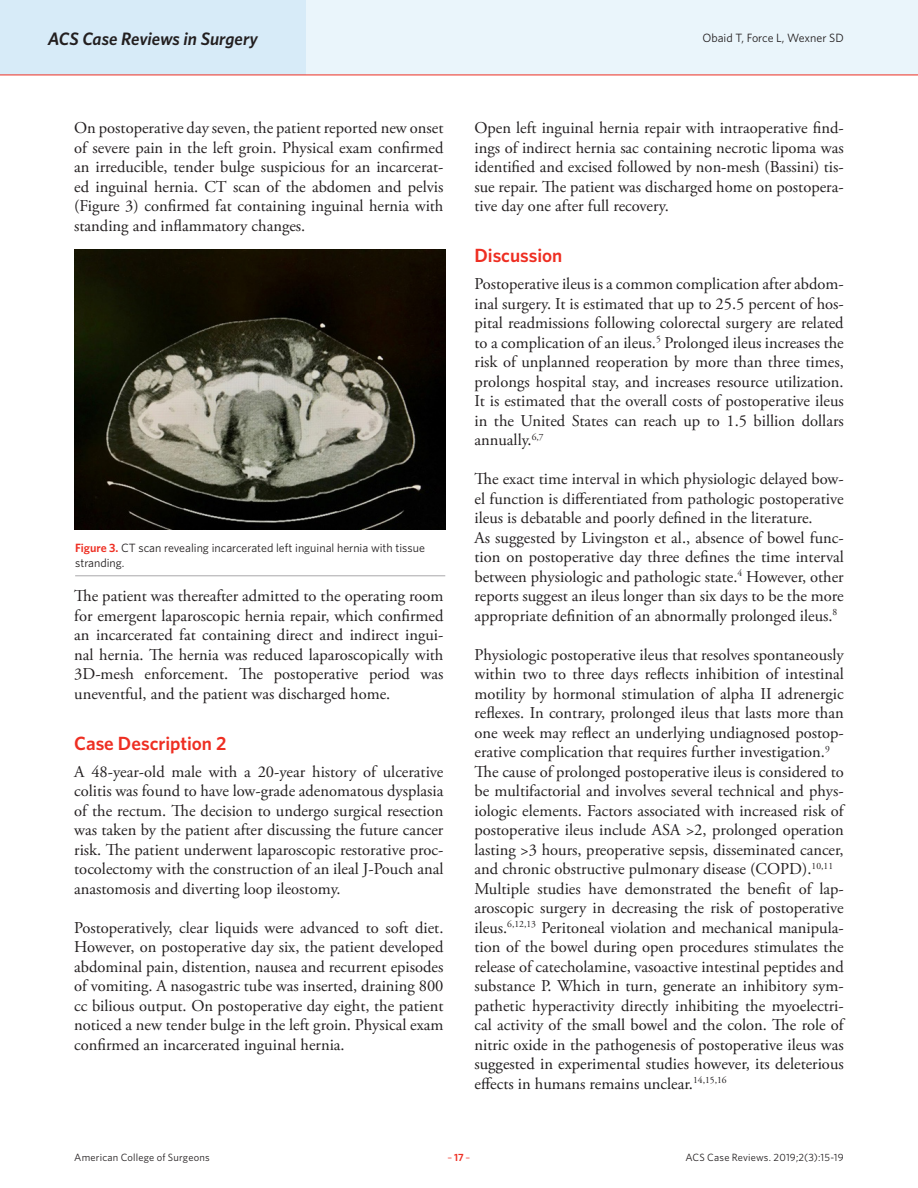
<style>
.page{position:relative;width:918px;height:1188px;background:#fff}
.page>*{position:absolute;margin:0;border:0;box-sizing:border-box;transform-origin:0 0}
.Article_Subhead{font:600 19.2px "Whitney";color:#ee2e22}
.t1{font:italic 600 18px "Whitney";letter-spacing:-.005em;color:#231f20}
.Article_Body_no_inde{font:16.5px/19.5px "Adobe Garamond Pro";color:#231f20;text-align:justify}
.Caption_New{font:12px/14.4px "Whitney";color:#231f20}
.t2{font:10.5px "Whitney";letter-spacing:.015em;color:#231f20}
.t3{font:10.5px "Whitney";color:#ee2e22}
.s1{font-weight:600;color:#ee2e22}
.s2{color:#1f1c1d}
.s3{font-weight:600}
</style>
<div class="page">
<div style="left:0;top:0;width:918px;height:75px;background:#eaf5fb"></div>
<div style="left:0;top:0;width:306px;height:75px;background:#d7ebf8"></div>
<hr style="left:0;top:75px;width:918px;height:1px;background:#ee2e22">
<hr style="left:75px;top:576px;width:370px;height:1px;background:#a9a8aa">
<img style="left:74px;top:249px;width:371px;height:280px">
<p class="t1" style="left:48px;top:26px;width:212px">ACS Case Reviews in Surgery</p>
<p class="Caption_New" style="left:702px;top:31px;width:143px">Obaid T, Force L, Wexner SD</p>
<p class="Article_Body_no_inde" style="left:74px;top:119px;width:371px">On postoperative day seven, the patient reported new onset of severe pain in the left groin. Physical exam confirmed an irreducible, tender bulge suspicious for an incarcerat&shy;ed inguinal hernia. CT scan of the abdomen and pelvis (Figure 3) confirmed fat containing inguinal hernia with standing and inflammatory changes.</p>
<p class="Caption_New" style="left:75px;top:541px;width:351px"><span class="s1">Figure 3.</span> CT scan revealing incarcerated left inguinal hernia with tissue stranding.</p>
<p class="Article_Body_no_inde" style="left:74px;top:587px;width:371px">The patient was thereafter admitted to the operating room for emergent laparoscopic hernia repair, which confirmed an incarcerated fat containing direct and indirect ingui&shy;nal hernia. The hernia was reduced laparoscopically with 3D-mesh enforcement. The postoperative period was uneventful, and the patient was discharged home.</p>
<p class="Article_Subhead" style="left:74px;top:730px;width:154px">Case Description 2</p>
<p class="Article_Body_no_inde" style="left:74px;top:762px;width:371px">A 48-year-old male with a 20-year history of ulcerative colitis was found to have low-grade adenomatous dysplasia of the rectum. The decision to undergo surgical resection was taken by the patient after discussing the future cancer risk. The patient underwent laparoscopic restorative proc&shy;tocolectomy with the construction of an ileal J-Pouch anal anastomosis and diverting loop ileostomy.</p>
<p class="Article_Body_no_inde" style="left:74px;top:918px;width:371px">Postoperatively, clear liquids were advanced to soft diet.<br>However, on postoperative day six, the patient developed abdominal pain, distention, nausea and recurrent episodes of vomiting. A nasogastric tube was inserted, draining 800 cc bilious output. On postoperative day eight, the patient noticed a new tender bulge in the left groin. Physical exam confirmed an incarcerated inguinal hernia.</p>
<p class="Article_Body_no_inde" style="left:475px;top:119px;width:371px">Open left inguinal hernia repair with intraoperative find&shy;ings of indirect hernia sac containing necrotic lipoma was identified and excised followed by non-mesh (Bassini) tis&shy;sue repair. The patient was discharged home on postopera&shy;tive day one after full recovery.</p>
<p class="Article_Subhead" style="left:475px;top:243px;width:89px">Discussion</p>
<p class="Article_Body_no_inde" style="left:475px;top:275px;width:371px">Postoperative ileus is a common complication after abdom&shy;inal surgery. It is estimated that up to 25.5 percent of hos&shy;pital readmissions following colorectal surgery are related to a complication of an ileus.<sup>5</sup> Prolonged ileus increases the risk of unplanned reoperation by more than three times, prolongs hospital stay, and increases resource utilization.<br>It is estimated that the overall costs of postoperative ileus in the United States can reach up to 1.5 billion dollars annually.<sup>6,7</sup></p>
<p class="Article_Body_no_inde" style="left:475px;top:470px;width:371px">The exact time interval in which physiologic delayed bow&shy;el function is differentiated from pathologic postoperative ileus is debatable and poorly defined in the literature.</p>
<p class="Article_Body_no_inde" style="left:475px;top:528px;width:371px">As suggested by Livingston et al., absence of bowel func&shy;tion on postoperative day three defines the time interval between physiologic and pathologic state.<sup>4</sup> However, other reports suggest an ileus longer than six days to be the more appropriate definition of an abnormally prolonged ileus.<sup>8</sup></p>
<p class="Article_Body_no_inde" style="left:475px;top:645px;width:371px">Physiologic postoperative ileus that resolves spontaneously within two to three days reflects inhibition of intestinal motility by hormonal stimulation of alpha II adrenergic reflexes. In contrary, prolonged ileus that lasts more than one week may reflect an underlying undiagnosed postop&shy;erative complication that requires further investigation.<sup>9</sup></p>
<p class="Article_Body_no_inde" style="left:475px;top:762px;width:371px">The cause of prolonged postoperative ileus is considered to be multifactorial and involves several technical and phys&shy;iologic elements. Factors associated with increased risk of postoperative ileus include ASA &gt;2, prolonged operation lasting &gt;3 hours, preoperative sepsis, disseminated cancer, and chronic obstructive pulmonary disease (COPD).<sup>10,11</sup></p>
<p class="Article_Body_no_inde" style="left:475px;top:879px;width:371px">Multiple studies have demonstrated the benefit of lap&shy;aroscopic surgery in decreasing the risk of postoperative ileus.<sup>6,12,13</sup> Peritoneal violation and mechanical manipula&shy;tion of the bowel during open procedures stimulates the release of catecholamine, vasoactive intestinal peptides and substance P<span class="s2">. Which in turn, generate</span> an inhibitory sym&shy;pathetic hyperactivity directly inhibiting the myoelectri&shy;cal activity of the <span class="s2">small bowel and the colon</span>. <span class="s2">The role of nitric oxide in the pathogenesis of postoperative ileus was suggested in experimental studies however, its deleterious effects in humans remains unclear.</span><sup>14,15,16</sup></p>
<p class="t2" style="left:74px;top:1150px;width:137px">American College of Surgeons</p>
<p class="t3" style="left:448px;top:1150px;width:24px">–<span class="s3">17</span>–</p>
<p class="t2" style="left:685px;top:1150px;width:160px">ACS Case Reviews. 2019;2(3):15-19</p>
</div>
